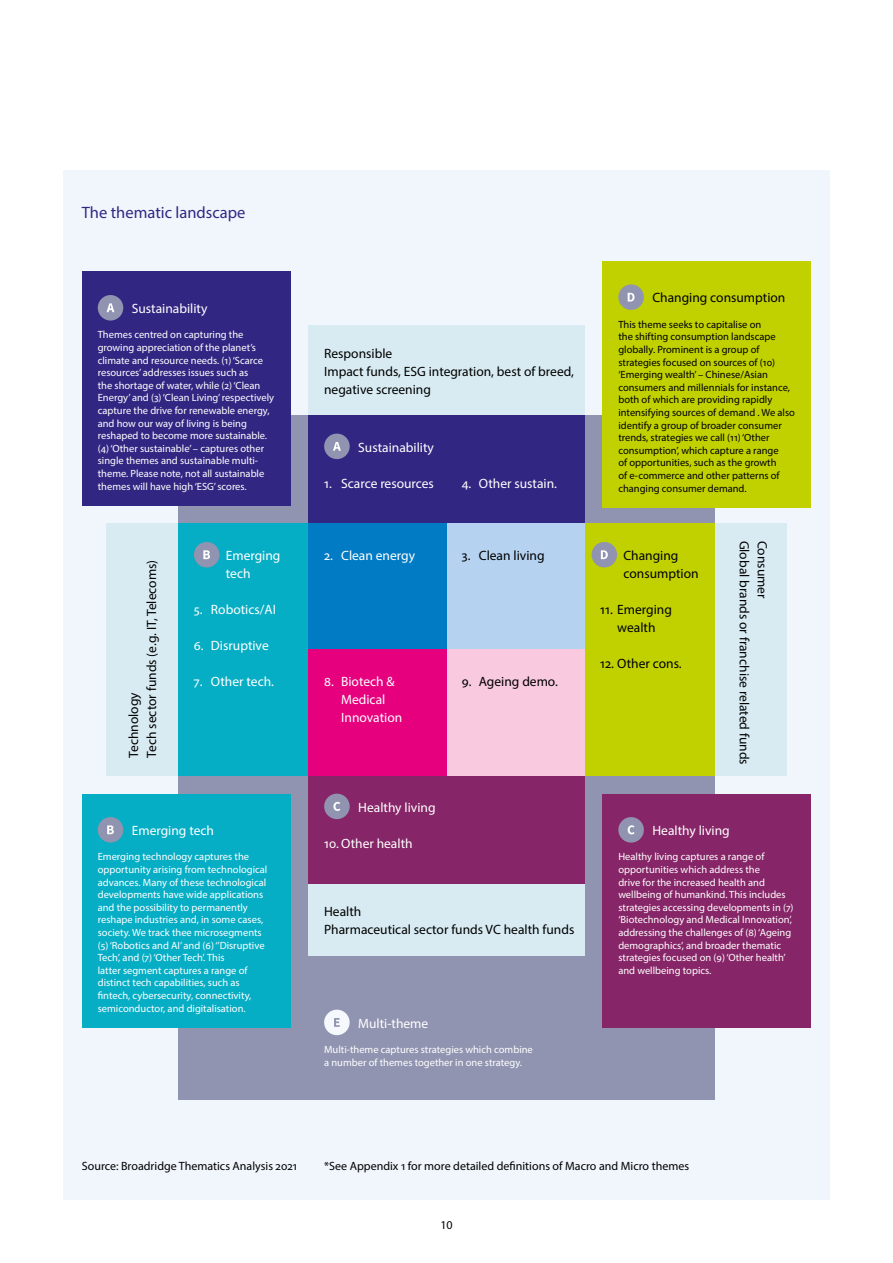
<style>
.page{position:relative;width:893px;height:1263px;background:#fff}
.page>*{position:absolute;margin:0;border:0;box-sizing:border-box;transform-origin:0 0}
.t1{font:16.5px "Myriad Pro";color:#312783}
.t2{font:13.5px/18px "Myriad Pro";color:#000}
.t3{font:13.5px/18px "Myriad Pro";color:#fff}
.t4{font:12px "Myriad Pro";color:#000}
.t5{font:10.5px/12.6px "Myriad Pro";color:#fff}
.t6{font:10.5px/12.6px "Myriad Pro";color:#000}
</style>
<div class="page">
<div style="left:63px;top:170px;width:766px;height:1029px;background:#f1f6fd"></div>
<div style="left:106px;top:523px;width:72px;height:253px;background:#d8ebf2"></div>
<div style="left:715px;top:524px;width:72px;height:252px;background:#d8ebf2"></div>
<div style="left:178px;top:416px;width:537px;height:684px;background:#9194b0"></div>
<div style="left:308px;top:884px;width:277px;height:72px;background:#d8ebf2"></div>
<div style="left:308px;top:326px;width:277px;height:90px;background:#d8ebf2"></div>
<div style="left:178px;top:524px;width:268px;height:252px;background:#06aec5"></div>
<div style="left:446px;top:524px;width:269px;height:252px;background:#c1d100"></div>
<div style="left:308px;top:416px;width:277px;height:108px;background:#312783"></div>
<div style="left:308px;top:776px;width:277px;height:108px;background:#862567"></div>
<div style="left:446px;top:524px;width:139px;height:126px;background:#b5d2f0"></div>
<div style="left:446px;top:650px;width:139px;height:126px;background:#f8c9df"></div>
<div style="left:308px;top:524px;width:139px;height:126px;background:#007bc4"></div>
<div style="left:308px;top:650px;width:139px;height:126px;background:#e6007d"></div>
<div style="left:324px;top:434px;width:26px;height:25px;background:#9194b0;border-radius:50%"></div>
<svg style="left:333px;top:442px;width:8px;height:9px"></svg>
<div style="left:324px;top:794px;width:26px;height:25px;background:#9194b0;border-radius:50%"></div>
<svg style="left:333px;top:802px;width:7px;height:9px"></svg>
<div style="left:324px;top:1010px;width:26px;height:25px;background:#f5f9fd;border-radius:50%"></div>
<svg style="left:334px;top:1018px;width:6px;height:9px"></svg>
<div style="left:82px;top:272px;width:209px;height:234px;background:#312783"></div>
<div style="left:98px;top:295px;width:25px;height:26px;background:#9194b0;border-radius:50%"></div>
<svg style="left:107px;top:303px;width:7px;height:9px"></svg>
<div style="left:602px;top:794px;width:209px;height:233px;background:#862567"></div>
<div style="left:618px;top:817px;width:26px;height:26px;background:#9194b0;border-radius:50%"></div>
<svg style="left:628px;top:825px;width:7px;height:9px"></svg>
<div style="left:602px;top:261px;width:209px;height:246px;background:#c1d100"></div>
<div style="left:618px;top:284px;width:26px;height:26px;background:#9194b0;border-radius:50%"></div>
<svg style="left:628px;top:293px;width:7px;height:9px"></svg>
<div style="left:82px;top:794px;width:209px;height:233px;background:#06aec5"></div>
<div style="left:98px;top:817px;width:25px;height:25px;background:#9194b0;border-radius:50%"></div>
<svg style="left:107px;top:825px;width:7px;height:9px"></svg>
<div style="left:194px;top:542px;width:25px;height:25px;background:#9194b0;border-radius:50%"></div>
<svg style="left:203px;top:550px;width:7px;height:9px"></svg>
<div style="left:592px;top:542px;width:25px;height:25px;background:#9194b0;border-radius:50%"></div>
<svg style="left:601px;top:550px;width:7px;height:9px"></svg>
<h1 class="t1" style="left:82px;top:202px;width:165px">The thematic landscape</h1>
<p class="t3" style="left:132px;top:299px;width:77px">Sustainability</p>
<p class="t5" style="left:98px;top:328px;width:178px">Themes centred on capturing the growing appreciation of the planet’s climate and resource needs. (1) ‘Scarce resources’ addresses issues such as<br>the shortage of water, while (2) ‘Clean Energy’ and (3) ‘Clean Living’ respectively capture the drive for renewable energy, and how our way of living is being reshaped to become more sustainable. (4) ‘Other sustainable’ – captures other single themes and sustainable multi&shy;theme. Please note, not all sustainable themes will have high ‘ESG’ scores.</p>
<p class="t2" style="left:324px;top:344px;width:251px">Responsible<br>Impact funds, ESG integration, best of breed, negative screening</p>
<p class="t3" style="left:358px;top:438px;width:77px">Sustainability</p>
<p class="t3" style="left:324px;top:474px;width:111px">1. Scarce resources</p>
<p class="t3" style="left:462px;top:474px;width:97px">4. Other sustain.</p>
<p class="t2" style="left:125px;top:758px;width:199px;rotate:-90deg">Technology<br>Tech sector funds (e.g. IT, Telecoms)</p>
<p class="t3" style="left:226px;top:546px;width:56px">Emerging tech</p>
<p class="t3" style="left:324px;top:546px;width:92px">2. Clean energy</p>
<p class="t2" style="left:462px;top:546px;width:84px">3. Clean living</p>
<p class="t3" style="left:194px;top:600px;width:83px">5. Robotics/AI</p>
<p class="t3" style="left:194px;top:636px;width:76px">6. Disruptive</p>
<p class="t3" style="left:194px;top:672px;width:82px">7. Other tech.</p>
<p class="t3" style="left:341px;top:672px;width:63px;text-indent:-17px">8. Biotech &amp;<br>Medical<br>Innovation</p>
<p class="t2" style="left:462px;top:672px;width:97px">9. Ageing demo.</p>
<p class="t3" style="left:358px;top:798px;width:79px">Healthy living</p>
<p class="t3" style="left:132px;top:821px;width:84px">Emerging tech</p>
<p class="t5" style="left:98px;top:850px;width:171px">Emerging technology captures the opportunity arising from technological advances. Many of these technological developments have wide applications and the possibility to permanently reshape industries and, in some cases, society. We track thee microsegments (5) ‘Robotics and AI’ and (6) ‘’Disruptive Tech’, and (7) ‘Other Tech’. This<br>latter segment captures a range of distinct tech capabilities, such as fintech, cybersecurity, connectivity, semiconductor, and digitalisation.</p>
<p class="t3" style="left:324px;top:834px;width:90px">10. Other health</p>
<p class="t2" style="left:324px;top:902px;width:252px">Health<br>Pharmaceutical sector funds VC health funds</p>
<p class="t3" style="left:358px;top:1014px;width:72px">Multi-theme</p>
<p class="t5" style="left:324px;top:1043px;width:210px">Multi-theme captures strategies which combine a number of themes together in one strategy.</p>
<p class="t2" style="left:652px;top:289px;width:134px">Changing consumption</p>
<p class="t6" style="left:618px;top:318px;width:178px">This theme seeks to capitalise on<br>the shifting consumption landscape globally. Prominent is a group of strategies focused on sources of (10) ‘Emerging wealth’ – Chinese/Asian consumers and millennials for instance, both of which are providing rapidly intensifying sources of demand . We also identify a group of broader consumer trends, strategies we call (11) ‘Other consumption’, which capture a range<br>of opportunities, such as the growth<br>of e-commerce and other patterns of changing consumer demand.</p>
<p class="t2" style="left:623px;top:546px;width:77px">Changing consumption</p>
<p class="t2" style="left:600px;top:600px;width:73px;text-align:center">11. Emerging wealth</p>
<p class="t2" style="left:600px;top:654px;width:83px">12. Other cons.</p>
<p class="t2" style="left:754px;top:540px;width:226px;rotate:90deg">Global brands or franchise related funds</p>
<p class="t2" style="left:772px;top:540px;width:59px;rotate:90deg">Consumer</p>
<p class="t3" style="left:652px;top:821px;width:79px">Healthy living</p>
<p class="t5" style="left:618px;top:850px;width:177px">Healthy living captures a range of opportunities which address the<br>drive for the increased health and wellbeing of humankind. This includes strategies accessing developments in (7) ‘Biotechnology and Medical Innovation’, addressing the challenges of (8) ‘Ageing demographics’, and broader thematic strategies focused on (9) ‘Other health’ and wellbeing topics.</p>
<p class="t4" style="left:82px;top:1159px;width:217px">Source: Broadridge Thematics Analysis 2021</p>
<p class="t4" style="left:324px;top:1159px;width:366px">*See Appendix 1 for more detailed definitions of Macro and Micro themes</p>
<p class="t4" style="left:440px;top:1218px;width:14px">10</p>
</div>
